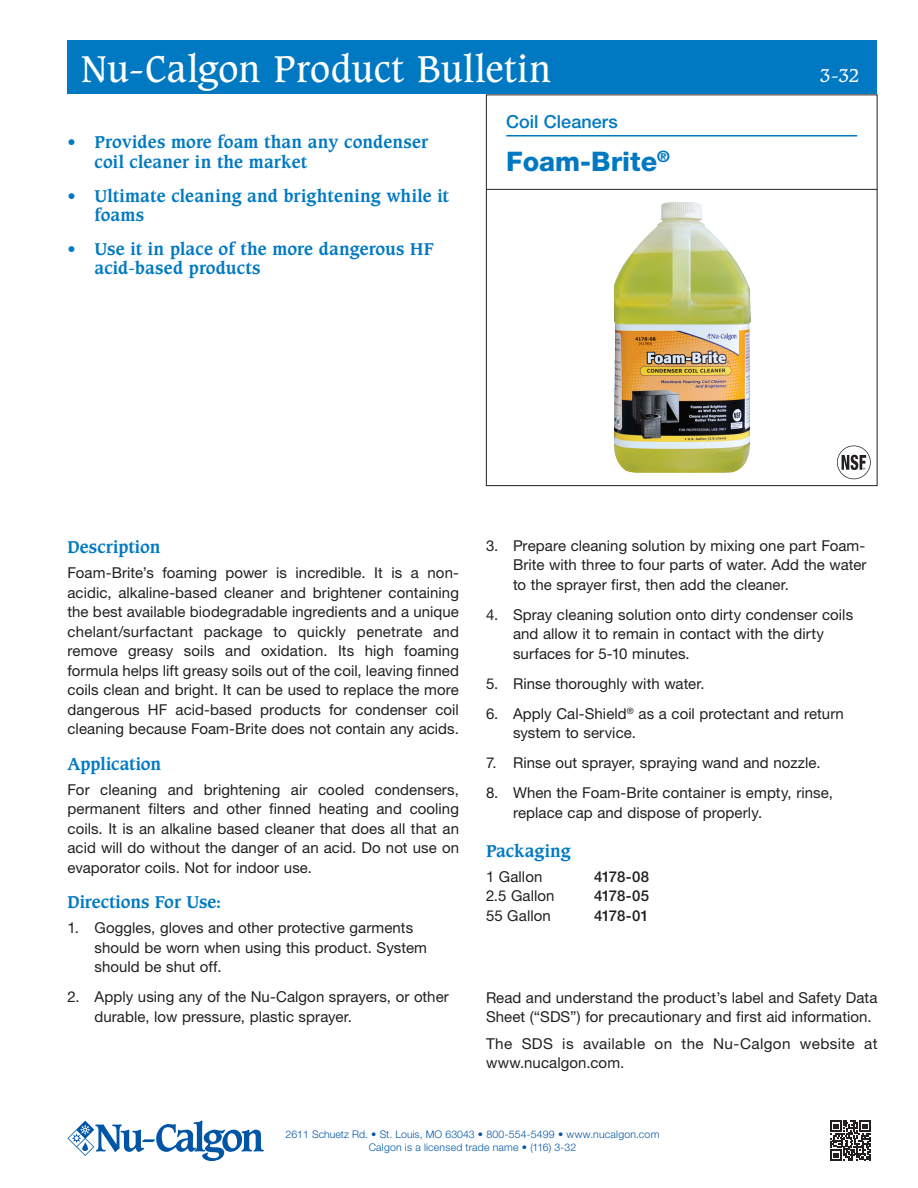
<style>
.page{position:relative;width:918px;height:1188px;background:#fff}
.page>*{position:absolute;margin:0;border:0;box-sizing:border-box;transform-origin:0 0}
._1__Header{font:36px "Caxton Std";letter-spacing:.015em;color:#fff}
._3__Product_Name{font:800 27px "Helvetica Neue LT Pro";color:#0079c2}
.Section_Name{font:500 18px "Helvetica Neue LT Pro";color:#0079c2}
._1__Header-2{font:18px "Caxton Std";color:#fff}
.Subhead{font:700 16.5px/19.8px "Caxton Std";letter-spacing:.01em;color:#0079c2}
.Paragraph_Text{font:15px/19.5px "Helvetica Neue LT Pro";letter-spacing:.005em;color:#231f20}
.Paragraph_Text-2{font:15px/19.5px "Helvetica Neue LT Pro";letter-spacing:.025em;color:#231f20}
.text_1{font:15px "Helvetica Neue LT Pro";letter-spacing:.005em;color:#231f20}
.text_1-2{font:500 15px "Helvetica Neue LT Pro";letter-spacing:-.025em;color:#231f20}
.t1{font:300 10.5px "Helvetica Neue LT Pro";letter-spacing:.015em;color:#0155a5}
</style>
<div class="page">
<svg style="left:830px;top:1120px;width:41px;height:41px"></svg>
<div style="left:486px;top:94px;width:392px;height:392px;border:1px solid #231f20"></div>
<img style="left:613px;top:202px;width:138px;height:270px">
<div style="left:68px;top:40px;width:810px;height:54px;background:#0079c2"></div>
<svg style="left:68px;top:1120px;width:196px;height:41px"></svg>
<hr style="left:486px;top:189px;width:391px;height:1px;background:#231f20">
<hr style="left:506px;top:135px;width:351px;height:1px;background:#0079c2">
<svg style="left:837px;top:446px;width:34px;height:33px"></svg>
<p class="_1__Header" style="left:81px;top:48px;width:472px">Nu-Calgon Product Bulletin</p>
<p class="Subhead" style="left:94px;top:133px;width:335px;text-indent:-27px">• Provides more foam than any condenser coil cleaner in the market</p>
<p class="Subhead" style="left:94px;top:186px;width:356px;text-indent:-27px">• Ultimate cleaning and brightening while it foams</p>
<p class="Subhead" style="left:94px;top:239px;width:341px;text-indent:-27px">• Use it in place of the more dangerous HF acid-based products</p>
<p class="Section_Name" style="left:506px;top:110px;width:113px">Coil Cleaners</p>
<p class="_3__Product_Name" style="left:506px;top:145px;width:165px">Foam-Brite<sup>®</sup></p>
<p class="_1__Header-2" style="left:820px;top:65px;width:41px">3-32</p>
<p class="Subhead" style="left:68px;top:538px;width:94px">Description</p>
<p class="Paragraph_Text" style="left:68px;top:563px;width:393px;text-align:justify">Foam-Brite’s foaming power is incredible. It is a non&shy;acidic, alkaline-based cleaner and brightener containing the best available biodegradable ingredients and a unique chelant/surfactant package to quickly penetrate and remove greasy soils and oxidation. Its high foaming formula helps lift greasy soils out of the coil, leaving finned coils clean and bright. It can be used to replace the more dangerous HF acid-based products for condenser coil cleaning because Foam-Brite does not contain any acids.</p>
<p class="Subhead" style="left:68px;top:754px;width:95px">Application</p>
<p class="Paragraph_Text" style="left:68px;top:779px;width:393px;text-align:justify">For cleaning and brightening air cooled condensers, permanent filters and other finned heating and cooling coils. It is an alkaline based cleaner that does all that an acid will do without the danger of an acid. Do not use on evaporator coils. Not for indoor use.</p>
<p class="Subhead" style="left:68px;top:893px;width:155px">Directions For Use:</p>
<p class="Paragraph_Text" style="left:94px;top:918px;width:334px;text-indent:-27px">1. Goggles, gloves and other protective garments should be worn when using this product. System should be shut off.</p>
<p class="Paragraph_Text" style="left:94px;top:987px;width:356px;text-indent:-27px">2. Apply using any of the Nu-Calgon sprayers, or other durable, low pressure, plastic sprayer.</p>
<p class="Paragraph_Text" style="left:513px;top:535px;width:355px;text-align:justify;text-indent:-27px">3. Prepare cleaning solution by mixing one part Foam-Brite with three to four parts of water. Add the water to the sprayer first, then add the cleaner.</p>
<p class="Paragraph_Text" style="left:513px;top:604px;width:342px;text-indent:-27px">4. Spray cleaning solution onto dirty condenser coils and allow it to remain in contact with the dirty surfaces for 5-10 minutes.</p>
<p class="Paragraph_Text" style="left:486px;top:673px;width:220px">5. Rinse thoroughly with water.</p>
<p class="Paragraph_Text" style="left:513px;top:703px;width:332px;text-indent:-27px">6. Apply Cal-Shield<sup>®</sup> as a coil protectant and return system to service.</p>
<p class="Paragraph_Text" style="left:486px;top:753px;width:336px">7. Rinse out sprayer, spraying wand and nozzle.</p>
<p class="Paragraph_Text" style="left:513px;top:783px;width:321px;text-indent:-27px">8. When the Foam-Brite container is empty, rinse, replace cap and dispose of properly.</p>
<p class="Subhead" style="left:486px;top:841px;width:86px">Packaging</p>
<p class="text_1" style="left:486px;top:867px;width:58px">1 Gallon</p>
<p class="text_1-2" style="left:594px;top:868px;width:57px">4178-08</p>
<p class="text_1" style="left:486px;top:887px;width:70px">2.5 Gallon</p>
<p class="text_1-2" style="left:594px;top:887px;width:57px">4178-05</p>
<p class="text_1" style="left:486px;top:906px;width:66px">55 Gallon</p>
<p class="text_1-2" style="left:594px;top:907px;width:56px">4178-01</p>
<p class="Paragraph_Text" style="left:486px;top:988px;width:393px">Read and understand the product’s label and Safety Data<br>Sheet (“SDS”) for precautionary and first aid information.</p>
<p class="Paragraph_Text-2" style="left:486px;top:1033px;width:393px">The SDS is available on the Nu-Calgon website at www.nucalgon.com.</p>
<p class="t1" style="left:286px;top:1128px;width:375px">2611 Schuetz Rd. • St. Louis, MO 63043 • 800-554-5499 • www.nucalgon.com</p>
<p class="t1" style="left:369px;top:1141px;width:209px">Calgon is a licensed trade name • (116) 3-32</p>
</div>
